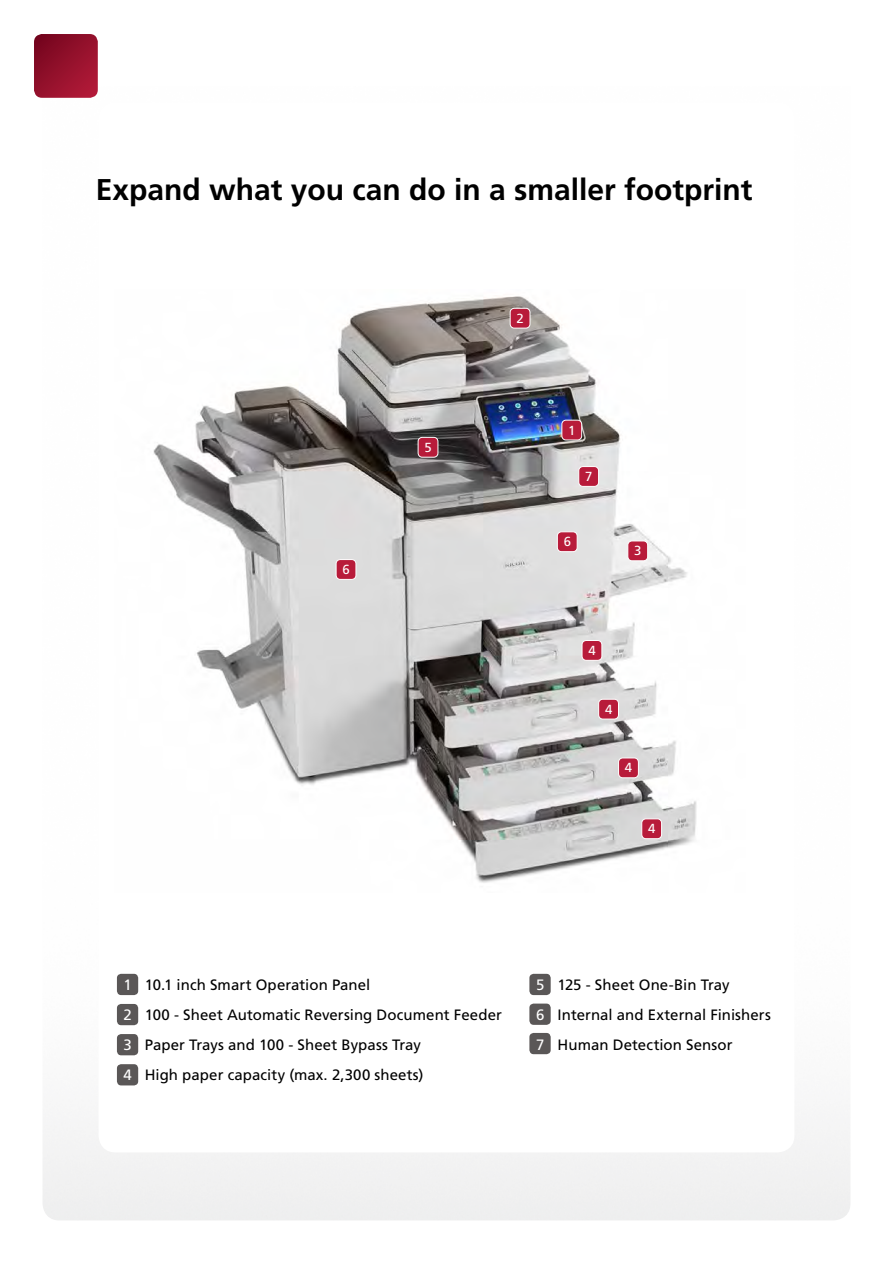
<style>
.page{position:relative;width:893px;height:1263px;background:#fff}
.page>*{position:absolute;margin:0;border:0;box-sizing:border-box;transform-origin:0 0}
.t1{font:700 30px "Frutiger LT Std";color:#000}
.t2{font:15px/30px "Frutiger LT Std";letter-spacing:.005em;color:#000}
.t3{font:13.2px "Frutiger LT Std";color:#fff}
.s1{color:#fff}
</style>
<div class="page">
<svg style="left:34px;top:34px;width:64px;height:64px;background:#96152f"></svg>
<img style="left:153px;top:296px;width:544px;height:587px">
<div style="left:562px;top:420px;width:20px;height:20px;background:#b81b3a;border-radius:4px"></div>
<div style="left:561px;top:420px;width:21px;height:20px;border:1px solid #fff;border-radius:4px"></div>
<div style="left:510px;top:308px;width:20px;height:20px;background:#b81b3a;border-radius:4px"></div>
<div style="left:510px;top:308px;width:20px;height:21px;border:1px solid #fff;border-radius:4px"></div>
<div style="left:557px;top:532px;width:20px;height:20px;background:#b81b3a;border-radius:4px"></div>
<div style="left:557px;top:531px;width:21px;height:21px;border:1px solid #fff;border-radius:4px"></div>
<div style="left:336px;top:559px;width:20px;height:20px;background:#b81b3a;border-radius:4px"></div>
<div style="left:336px;top:559px;width:20px;height:21px;border:1px solid #fff;border-radius:4px"></div>
<div style="left:418px;top:437px;width:20px;height:20px;background:#b81b3a;border-radius:4px"></div>
<div style="left:418px;top:437px;width:20px;height:21px;border:1px solid #fff;border-radius:4px"></div>
<div style="left:582px;top:640px;width:20px;height:20px;background:#b81b3a;border-radius:4px"></div>
<div style="left:582px;top:640px;width:20px;height:21px;border:1px solid #fff;border-radius:4px"></div>
<div style="left:599px;top:699px;width:19px;height:20px;background:#b81b3a;border-radius:4px"></div>
<div style="left:598px;top:699px;width:21px;height:20px;border:1px solid #fff;border-radius:4px"></div>
<div style="left:619px;top:758px;width:19px;height:20px;background:#b81b3a;border-radius:4px"></div>
<div style="left:618px;top:757px;width:21px;height:21px;border:1px solid #fff;border-radius:4px"></div>
<div style="left:642px;top:819px;width:20px;height:20px;background:#b81b3a;border-radius:4px"></div>
<div style="left:641px;top:818px;width:21px;height:21px;border:1px solid #fff;border-radius:4px"></div>
<div style="left:628px;top:541px;width:20px;height:20px;background:#b81b3a;border-radius:4px"></div>
<div style="left:627px;top:540px;width:21px;height:21px;border:1px solid #fff;border-radius:4px"></div>
<div style="left:579px;top:466px;width:20px;height:20px;background:#b81b3a;border-radius:4px"></div>
<div style="left:578px;top:466px;width:21px;height:21px;border:1px solid #fff;border-radius:4px"></div>
<div style="left:529px;top:974px;width:22px;height:21px;background:#5a5757;border-radius:4px"></div>
<div style="left:529px;top:1003px;width:22px;height:22px;background:#5a5757;border-radius:4px"></div>
<div style="left:529px;top:1033px;width:22px;height:21px;background:#5a5757;border-radius:4px"></div>
<div style="left:117px;top:974px;width:21px;height:21px;background:#5a5757;border-radius:4px"></div>
<div style="left:117px;top:1004px;width:21px;height:21px;background:#5a5757;border-radius:4px"></div>
<div style="left:117px;top:1034px;width:21px;height:21px;background:#5a5757;border-radius:4px"></div>
<div style="left:117px;top:1064px;width:21px;height:21px;background:#5a5757;border-radius:4px"></div>
<h1 class="t1" style="left:96px;top:172px;width:658px">Expand what you can do in a smaller footprint</h1>
<p class="t3" style="left:343px;top:562px;width:9px">6</p>
<p class="t3" style="left:424px;top:439px;width:9px">5</p>
<p class="t3" style="left:517px;top:310px;width:9px">2</p>
<p class="t3" style="left:568px;top:422px;width:9px">1</p>
<p class="t3" style="left:585px;top:469px;width:9px">7</p>
<p class="t3" style="left:564px;top:534px;width:9px">6</p>
<p class="t3" style="left:634px;top:543px;width:9px">3</p>
<p class="t3" style="left:588px;top:643px;width:9px">4</p>
<p class="t3" style="left:605px;top:701px;width:9px">4</p>
<p class="t3" style="left:625px;top:760px;width:9px">4</p>
<p class="t3" style="left:648px;top:821px;width:9px">4</p>
<p class="t2" style="left:124px;top:969px;width:380px"><span class="s1">1</span> 10.1 inch Smart Operation Panel<br><span class="s1">2</span> 100 - Sheet Automatic Reversing Document Feeder <span class="s1">3</span> Paper Trays and 100 - Sheet Bypass Tray<br><span class="s1">4</span> High paper capacity (max. 2,300 sheets)</p>
<p class="t2" style="left:536px;top:969px;width:236px"><span class="s1">5</span> 125 - Sheet One-Bin Tray<br><span class="s1">6</span> Internal and External Finishers<br><span class="s1">7</span> Human Detection Sensor</p>
</div>
